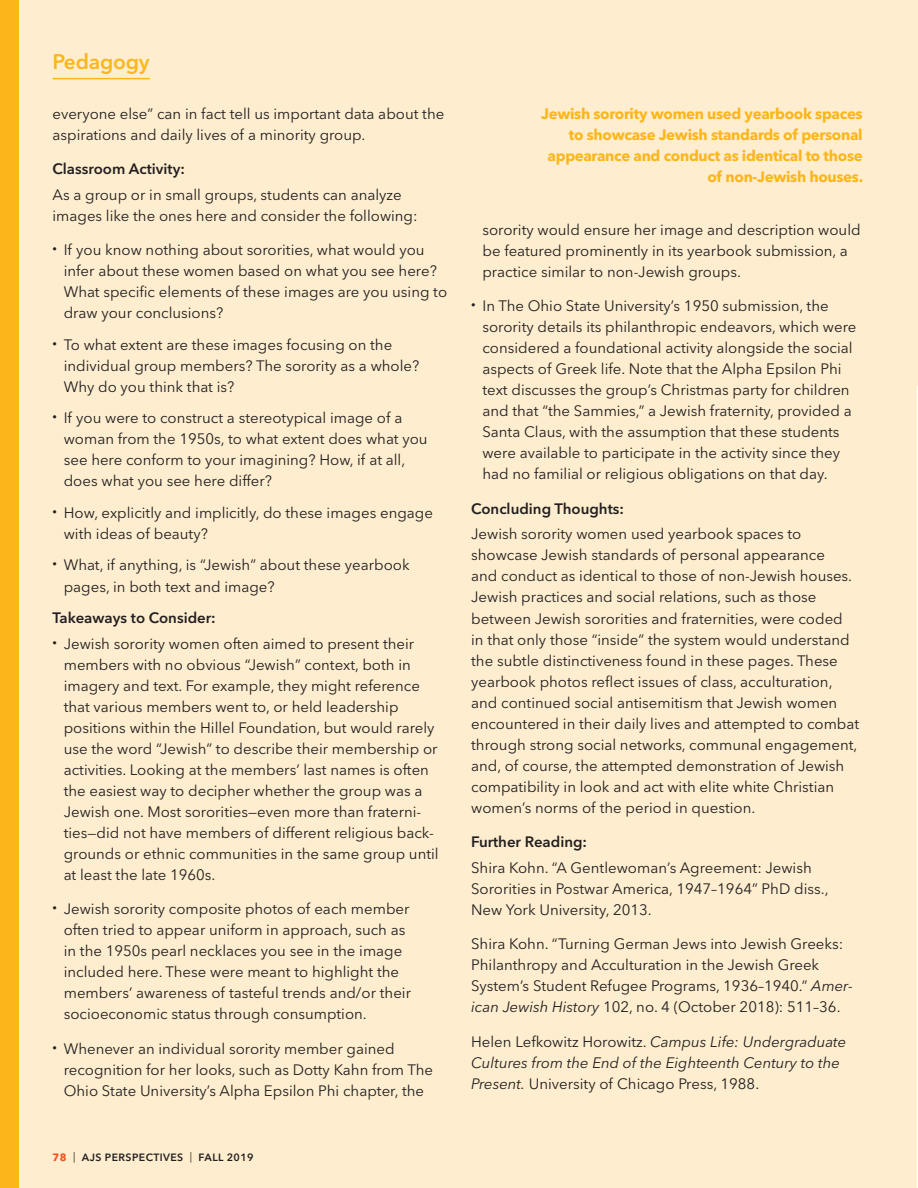
<style>
.page{position:relative;width:918px;height:1188px;background:#fff}
.page>*{position:absolute;margin:0;border:0;box-sizing:border-box;transform-origin:0 0}
.t1{font:600 21px "Avenir Next LT Pro";letter-spacing:-.01em;color:#fcb61c}
.Body_Copy{font:15px/21px "Avenir Next LT Pro";color:#231f20}
.Body_Copy-2{font:italic 15px/21px "Avenir Next LT Pro";color:#231f20}
.Call_out{font:700 15px/21px "Avenir Next LT Pro";letter-spacing:-.02em;color:#fcb61c;text-align:right}
.Body_Copy-3{font:600 15px "Avenir Next LT Pro";color:#231f20}
.t2{font:600 10.5px "Avenir Next LT Pro";letter-spacing:.04em;color:#231f20}
.s1{font-weight:700;color:#f05022}
.s2{font-weight:400}
.s3{font-style:italic}
.s4{font-style:normal}
</style>
<div class="page">
<div style="left:19px;top:0;width:897px;height:1187px;background:#feeecf"></div>
<div style="left:0;top:0;width:19px;height:1187px;background:#fcb61c"></div>
<hr style="left:917px;top:0;width:1px;height:386px;background:#feeecf">
<hr style="left:53px;top:78px;width:97px;height:1px;background:#fcb61c">
<p class="t1" style="left:53px;top:48px;width:99px">Pedagogy</p>
<p class="Body_Copy" style="left:53px;top:103px;width:393px">everyone else” can in fact tell us important data about the aspirations and daily lives of a minority group.</p>
<p class="Body_Copy-3" style="left:53px;top:160px;width:134px">Classroom Activity:</p>
<p class="Body_Copy" style="left:53px;top:184px;width:367px">As a group or in small groups, students can analyze images like the ones here and consider the following:</p>
<p class="Body_Copy" style="left:64px;top:239px;width:385px;text-indent:-11px"><sup>•</sup> If you know nothing about sororities, what would you infer about these women based on what you see here?<br>What specific elements of these images are you using to draw your conclusions?</p>
<p class="Body_Copy" style="left:64px;top:334px;width:357px;text-indent:-11px"><sup>•</sup> To what extent are these images focusing on the individual group members? The sorority as a whole?<br>Why do you think that is?</p>
<p class="Body_Copy" style="left:64px;top:407px;width:365px;text-indent:-11px"><sup>•</sup> If you were to construct a stereotypical image of a woman from the 1950s, to what extent does what you see here conform to your imagining? How, if at all, does what you see here differ?</p>
<p class="Body_Copy" style="left:64px;top:502px;width:371px;text-indent:-11px"><sup>•</sup> How, explicitly and implicitly, do these images engage with ideas of beauty?</p>
<p class="Body_Copy" style="left:64px;top:554px;width:347px;text-indent:-11px"><sup>•</sup> What, if anything, is “Jewish” about these yearbook pages, in both text and image?</p>
<p class="Body_Copy-3" style="left:53px;top:608px;width:165px">Takeaways to Consider:</p>
<p class="Body_Copy" style="left:64px;top:632px;width:376px;text-indent:-11px"><sup>•</sup> Jewish sorority women often aimed to present their members with no obvious “Jewish” context, both in imagery and text. For example, they might reference that various members went to, or held leadership positions within the Hillel Foundation, but would rarely use the word “Jewish” to describe their membership or activities. Looking at the members’ last names is often the easiest way to decipher whether the group was a Jewish one. Most sororities—even more than fraterni&shy;ties—did not have members of different religious back&shy;grounds or ethnic communities in the same group until at least the late 1960s.</p>
<p class="Body_Copy" style="left:64px;top:898px;width:349px;text-indent:-11px"><sup>•</sup> Jewish sorority composite photos of each member often tried to appear uniform in approach, such as in the 1950s pearl necklaces you see in the image included here. These were meant to highlight the members’ awareness of tasteful trends and/or their socioeconomic status through consumption.</p>
<p class="Body_Copy" style="left:64px;top:1037px;width:371px;text-indent:-11px"><sup>•</sup> Whenever an individual sorority member gained recognition for her looks, such as Dotty Kahn from The<br>Ohio State University’s Alpha Epsilon Phi chapter, the</p>
<p class="t2" style="left:53px;top:1151px;width:202px"><span class="s1">78</span> <span class="s2">|</span> AJS PERSPECTIVES <span class="s2">|</span> FALL 2019</p>
<p class="Call_out" style="left:541px;top:103px;width:324px">Jewish sorority women used yearbook spaces to showcase Jewish standards of personal appearance and conduct as identical to those of non-Jewish houses.</p>
<p class="Body_Copy" style="left:482px;top:219px;width:380px">sorority would ensure her image and description would be featured prominently in its yearbook submission, a practice similar to non-Jewish groups.</p>
<p class="Body_Copy" style="left:482px;top:295px;width:375px;text-indent:-11px"><sup>•</sup> In The Ohio State University’s 1950 submission, the sorority details its philanthropic endeavors, which were considered a foundational activity alongside the social aspects of Greek life. Note that the Alpha Epsilon Phi text discusses the group’s Christmas party for children and that “the Sammies,” a Jewish fraternity, provided a Santa Claus, with the assumption that these students were available to participate in the activity since they had no familial or religious obligations on that day.</p>
<p class="Body_Copy-3" style="left:471px;top:499px;width:154px">Concluding Thoughts:</p>
<p class="Body_Copy" style="left:471px;top:523px;width:389px">Jewish sorority women used yearbook spaces to showcase Jewish standards of personal appearance<br>and conduct as identical to those of non-Jewish houses.<br>Jewish practices and social relations, such as those between Jewish sororities and fraternities, were coded<br>in that only those “inside” the system would understand the subtle distinctiveness found in these pages. These yearbook photos reflect issues of class, acculturation, and continued social antisemitism that Jewish women encountered in their daily lives and attempted to combat through strong social networks, communal engagement, and, of course, the attempted demonstration of Jewish compatibility in look and act with elite white Christian women’s norms of the period in question.</p>
<p class="Body_Copy-3" style="left:471px;top:832px;width:117px">Further Reading:</p>
<p class="Body_Copy" style="left:471px;top:856px;width:359px">Shira Kohn. “A Gentlewoman’s Agreement: Jewish<br>Sororities in Postwar America, 1947–1964” PhD diss.,<br>New York University, 2013.</p>
<p class="Body_Copy" style="left:471px;top:933px;width:383px">Shira Kohn. “Turning German Jews into Jewish Greeks:<br>Philanthropy and Acculturation in the Jewish Greek System’s Student Refugee Programs, 1936–1940.” <span class="s3">Amer&shy;ican Jewish History</span> 102, no. 4 (October 2018): 511–36.</p>
<p class="Body_Copy-2" style="left:471px;top:1030px;width:377px"><span class="s4">Helen Lefkowitz Horowitz.</span> Campus Life: Undergraduate<br>Cultures from the End of the Eighteenth Century to the<br>Present. <span class="s4">University of Chicago Press, 1988.</span></p>
</div>
